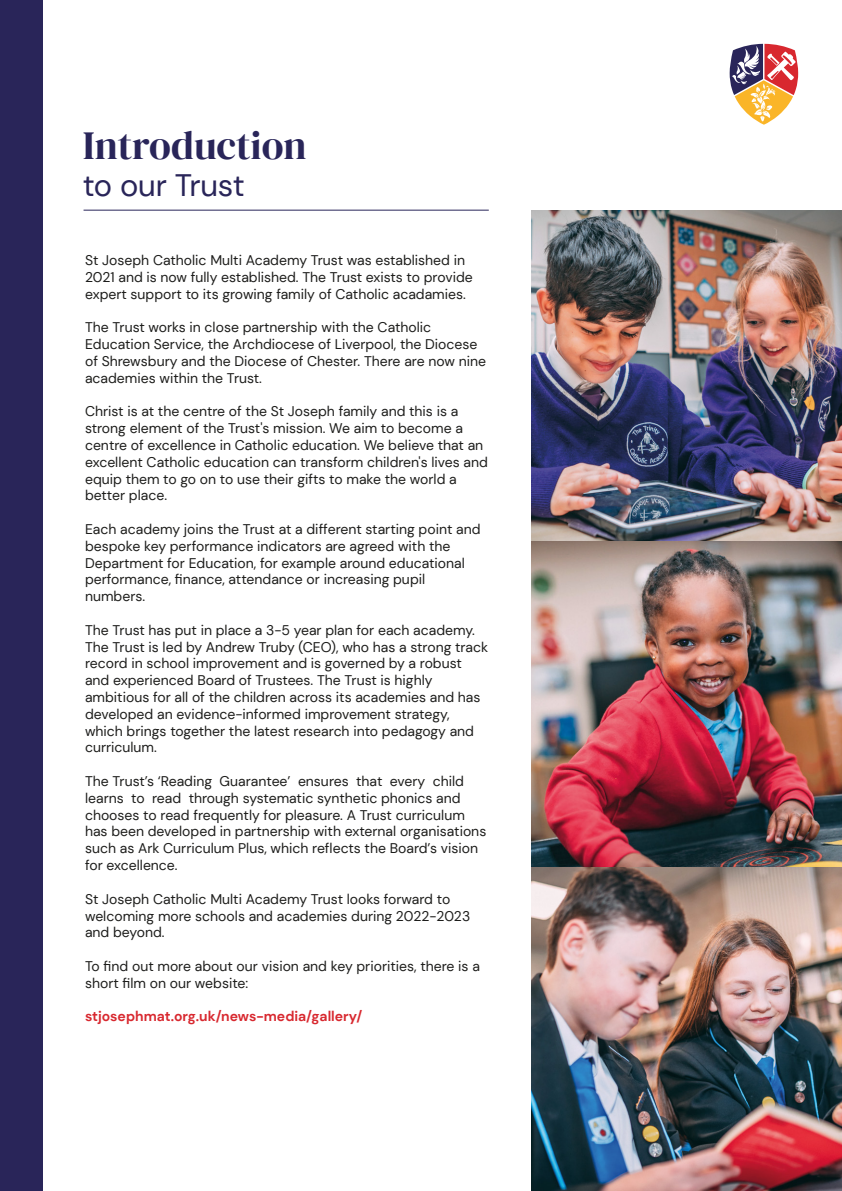
<style>
.page{position:relative;width:842px;height:1191px;background:#fff}
.page>*{position:absolute;margin:0;border:0;box-sizing:border-box;transform-origin:0 0}
.t1{font:40px "DM Serif Display";color:#292559}
.t2{font:31px "DM Sans";letter-spacing:-.01em;color:#292559}
.t3{font:14px/16.8px "DM Sans";color:#1d1d1b}
.t4{font:700 14px "DM Sans";color:#d8282f}
</style>
<div class="page">
<div style="left:0;top:0;width:43px;height:1191px;background:#292559"></div>
<svg style="left:729px;top:43px;width:70px;height:82px"></svg>
<hr style="left:84px;top:210px;width:405px;height:1px;background:#292559">
<img style="left:531px;top:210px;width:311px;height:657px">
<img style="left:531px;top:867px;width:311px;height:324px">
<h1 class="t1" style="left:83px;top:122px;width:225px">Introduction</h1>
<h2 class="t2" style="left:83px;top:166px;width:164px">to our Trust</h2>
<p class="t3" style="left:85px;top:252px;width:389px">St Joseph Catholic Multi Academy Trust was established in<br>2021 and is now fully established. The Trust exists to provide expert support to its growing family of Catholic acadamies.</p>
<p class="t3" style="left:85px;top:319px;width:402px">The Trust works in close partnership with the Catholic Education Service, the Archdiocese of Liverpool, the Diocese of Shrewsbury and the Diocese of Chester. There are now nine academies within the Trust.</p>
<p class="t3" style="left:85px;top:403px;width:404px">Christ is at the centre of the St Joseph family and this is a strong element of the Trust's mission. We aim to become a centre of excellence in Catholic education. We believe that an excellent Catholic education can transform children's lives and equip them to go on to use their gifts to make the world a better place.</p>
<p class="t3" style="left:85px;top:520px;width:397px">Each academy joins the Trust at a different starting point and bespoke key performance indicators are agreed with the Department for Education, for example around educational performance, finance, attendance or increasing pupil numbers.</p>
<p class="t3" style="left:85px;top:621px;width:405px">The Trust has put in place a 3-5 year plan for each academy.<br>The Trust is led by Andrew Truby (CEO), who has a strong track record in school improvement and is governed by a robust and experienced Board of Trustees. The Trust is highly ambitious for all of the children across its academies and has developed an evidence-informed improvement strategy, which brings together the latest research into pedagogy and curriculum.</p>
<p class="t3" style="left:85px;top:772px;width:403px">The Trust’s ‘Reading Guarantee’ ensures that every child learns to read through systematic synthetic phonics and chooses to read frequently for pleasure. A Trust curriculum has been developed in partnership with external organisations such as Ark Curriculum Plus, which reflects the Board’s vision for excellence.</p>
<p class="t3" style="left:85px;top:890px;width:387px">St Joseph Catholic Multi Academy Trust looks forward to welcoming more schools and academies during 2022-2023 and beyond.</p>
<p class="t3" style="left:85px;top:957px;width:396px">To find out more about our vision and key priorities, there is a short film on our website:</p>
<p class="t4" style="left:85px;top:1007px;width:279px">stjosephmat.org.uk/news-media/gallery/</p>
</div>
